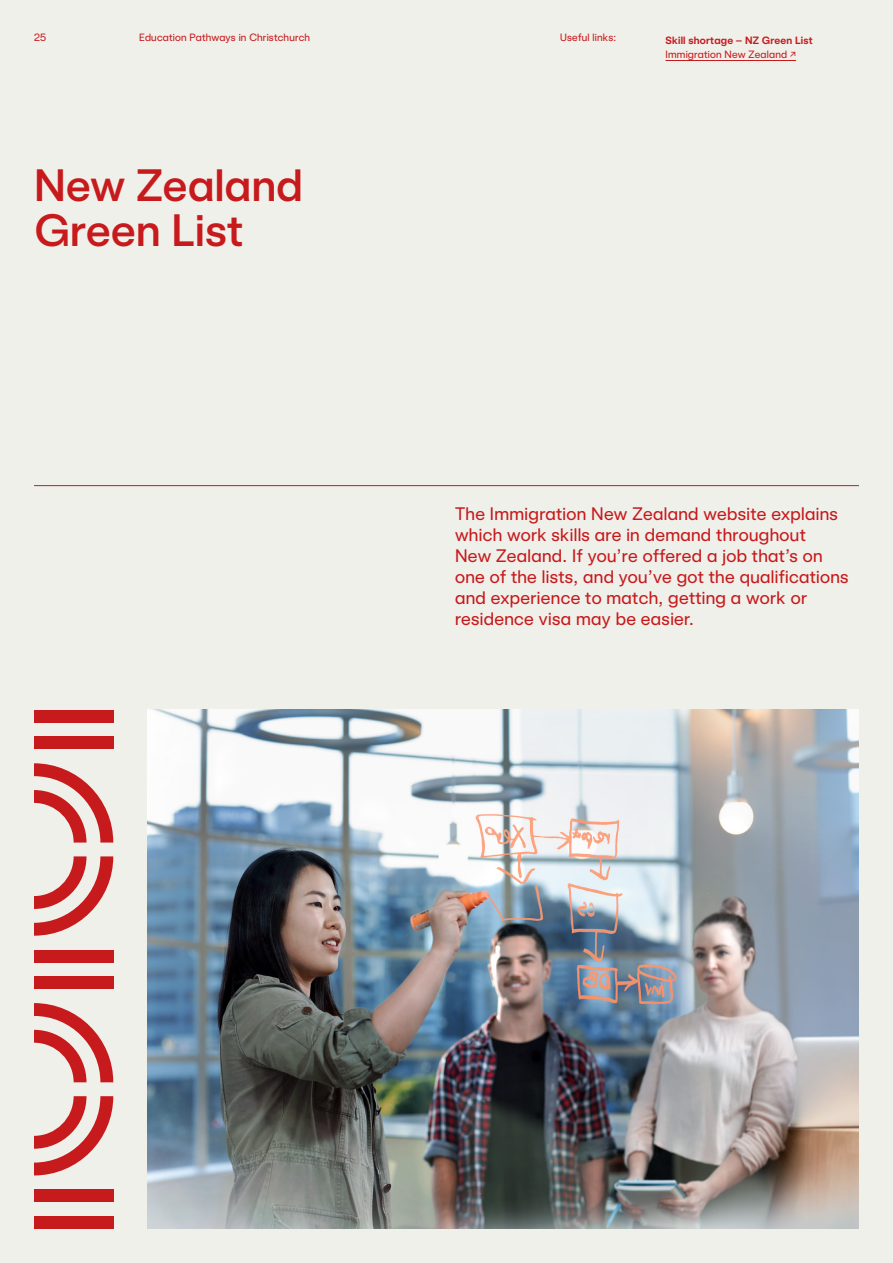
<style>
.page{position:relative;width:893px;height:1263px;background:#f0f0eb}
.page>*{position:absolute;margin:0;border:0;box-sizing:border-box;transform-origin:0 0}
._30_30{font:45px/45px "Universal Sans Display 500";letter-spacing:.01em;color:#c71a1c}
.Body_Copy_12_14{font:18px/21px "Universal Sans Display 400";letter-spacing:.02em;color:#c71a1c}
.Caption_7_9{font:10.5px/13.5px "Universal Sans Display 600";letter-spacing:.02em;color:#c71a1c}
.Caption_7_9-2{font:10.5px "Universal Sans Display 400";letter-spacing:.02em;color:#c71a1c}
.s1{font-family:"Universal Sans Display 400"}
</style>
<div class="page">
<img style="left:147px;top:710px;width:712px;height:519px">
<hr style="left:34px;top:485px;width:825px;height:1px;background:#c71a1c">
<div style="left:34px;top:976px;width:79px;height:13px;background:#c71a1c"></div>
<div style="left:34px;top:949px;width:79px;height:13px;background:#c71a1c"></div>
<svg style="left:34px;top:856px;width:79px;height:80px"></svg>
<svg style="left:34px;top:763px;width:79px;height:79px"></svg>
<div style="left:34px;top:736px;width:79px;height:13px;background:#c71a1c"></div>
<div style="left:34px;top:710px;width:79px;height:13px;background:#c71a1c"></div>
<div style="left:34px;top:1216px;width:79px;height:13px;background:#c71a1c"></div>
<div style="left:34px;top:1189px;width:79px;height:13px;background:#c71a1c"></div>
<svg style="left:34px;top:1096px;width:79px;height:79px"></svg>
<svg style="left:34px;top:1003px;width:79px;height:79px"></svg>
<hr style="left:665px;top:60px;width:131px;height:1px;background:#c71a1c">
<p class="Caption_7_9-2" style="left:34px;top:32px;width:14px">25</p>
<p class="Caption_7_9-2" style="left:139px;top:32px;width:172px">Education Pathways in Christchurch</p>
<p class="_30_30" style="left:34px;top:163px;width:270px">New Zealand<br>Green List</p>
<p class="Caption_7_9-2" style="left:560px;top:32px;width:57px">Useful links:</p>
<p class="Caption_7_9" style="left:665px;top:34px;width:149px">Skill shortage – NZ Green List<br><span class="s1">Immigration New Zealand ↗</span></p>
<p class="Body_Copy_12_14" style="left:455px;top:503px;width:395px">The Immigration New Zealand website explains which work skills are in demand throughout<br>New Zealand. If you’re offered a job that’s on one of the lists, and you’ve got the qualifications and experience to match, getting a work or residence visa may be easier.</p>
</div>
